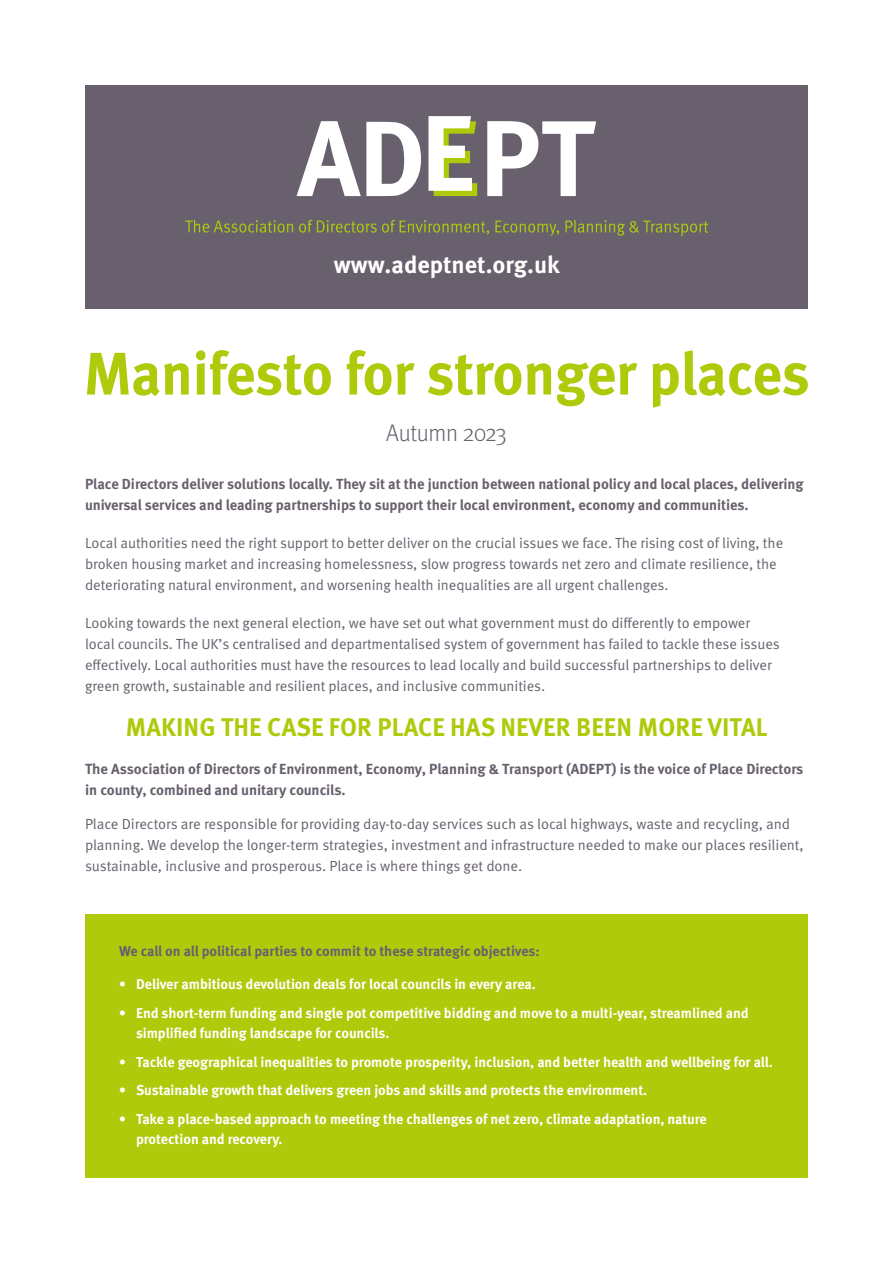
<style>
.page{position:relative;width:893px;height:1263px;background:#fff}
.page>*{position:absolute;margin:0;border:0;box-sizing:border-box;transform-origin:0 0}
.t1{font:700 60px "Meta Pro";letter-spacing:-.015em;color:#afca0b}
.t2{font:700 25.5px "Meta Pro";letter-spacing:.005em;color:#afca0b}
.t3{font:700 24px "Meta Pro";color:#fff}
.t4{font:300 24px "Meta Pro";letter-spacing:-.02em;color:#68606d}
.t5{font:14.7px/21px "Meta Pro Norm";letter-spacing:-.005em;color:#68606d}
.t6{font:700 14.7px/21px "Meta Pro";letter-spacing:-.005em;color:#68606d}
.t7{font:700 14.25px/20.2px "Meta Pro";letter-spacing:-.005em;color:#fff}
.t8{font:700 14.25px "Meta Pro";letter-spacing:-.01em;color:#68606d}
</style>
<div class="page">
<div style="left:85px;top:85px;width:723px;height:223px;background:#68606d"></div>
<svg style="left:297px;top:121px;width:124px;height:75px"></svg>
<svg style="left:487px;top:121px;width:109px;height:75px"></svg>
<svg style="left:428px;top:116px;width:49px;height:80px"></svg>
<svg style="left:185px;top:220px;width:108px;height:13px"></svg>
<svg style="left:299px;top:220px;width:190px;height:15px"></svg>
<svg style="left:495px;top:221px;width:64px;height:15px"></svg>
<svg style="left:565px;top:220px;width:143px;height:16px"></svg>
<div style="left:85px;top:914px;width:723px;height:264px;background:#afca0b"></div>
<h3 class="t3" style="left:334px;top:246px;width:227px">www.adeptnet.org.uk</h3>
<h1 class="t1" style="left:84px;top:327px;width:728px">Manifesto for stronger places</h1>
<h3 class="t4" style="left:386px;top:415px;width:122px">Autumn 2023</h3>
<p class="t6" style="left:85px;top:472px;width:720px">Place Directors deliver solutions locally. They sit at the junction between national policy and local places, delivering universal services and leading partnerships to support their local environment, economy and communities.</p>
<p class="t5" style="left:85px;top:531px;width:700px">Local authorities need the right support to better deliver on the crucial issues we face. The rising cost of living, the broken housing market and increasing homelessness, slow progress towards net zero and climate resilience, the deteriorating natural environment, and worsening health inequalities are all urgent challenges.</p>
<p class="t5" style="left:85px;top:611px;width:696px">Looking towards the next general election, we have set out what government must do differently to empower local councils. The UK’s centralised and departmentalised system of government has failed to tackle these issues effectively. Local authorities must have the resources to lead locally and build successful partnerships to deliver green growth, sustainable and resilient places, and inclusive communities.</p>
<h2 class="t2" style="left:126px;top:707px;width:643px">MAKING THE CASE FOR PLACE HAS NEVER BEEN MORE VITAL</h2>
<p class="t6" style="left:85px;top:757px;width:720px">The Association of Directors of Environment, Economy, Planning &amp; Transport (ADEPT) is the voice of Place Directors in county, combined and unitary councils.</p>
<p class="t5" style="left:85px;top:812px;width:720px">Place Directors are responsible for providing day-to-day services such as local highways, waste and recycling, and planning. We develop the longer-term strategies, investment and infrastructure needed to make our places resilient, sustainable, inclusive and prosperous. Place is where things get done.</p>
<p class="t8" style="left:119px;top:940px;width:422px">We call on all political parties to commit to these strategic objectives:</p>
<p class="t7" style="left:119px;top:973px;width:418px">• Deliver ambitious devolution deals for local councils in every area.</p>
<p class="t7" style="left:136px;top:1002px;width:614px;text-indent:-17px">• End short-term funding and single pot competitive bidding and move to a multi-year, streamlined and simplified funding landscape for councils.</p>
<p class="t7" style="left:119px;top:1051px;width:655px">• Tackle geographical inequalities to promote prosperity, inclusion, and better health and wellbeing for all.</p>
<p class="t7" style="left:119px;top:1079px;width:530px">• Sustainable growth that delivers green jobs and skills and protects the environment.</p>
<p class="t7" style="left:136px;top:1108px;width:572px;text-indent:-17px">• Take a place-based approach to meeting the challenges of net zero, climate adaptation, nature protection and recovery.</p>
</div>
